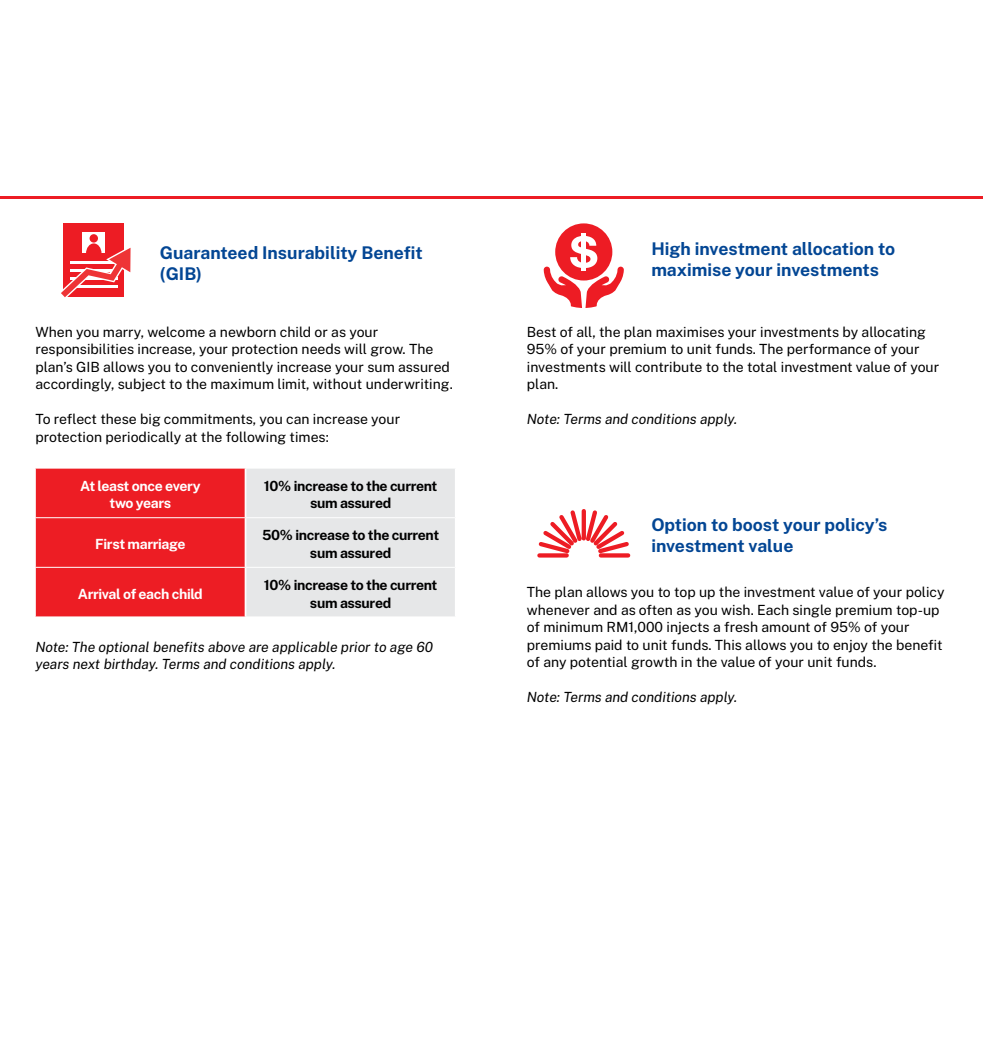
<style>
.page{position:relative;width:983px;height:1042px;background:#fff}
.page>*{position:absolute;margin:0;border:0;box-sizing:border-box;transform-origin:0 0}
.t1{font:700 17.5px/21px "Public Sans";color:#034694}
.t2{font:14px/17.5px "Public Sans";color:#000}
.t3{font:italic 14px/17.5px "Public Sans";color:#000}
.t4{font:700 14px/17.5px "Public Sans";letter-spacing:-.025em;color:#000;text-align:center}
.t5{font:700 14px/17.5px "Public Sans";letter-spacing:-.025em;color:#fff;text-align:center}
</style>
<div class="page">
<hr style="left:0;top:196px;width:491px;height:2px;background:#ed1d24">
<hr style="left:491px;top:196px;width:491px;height:2px;background:#ed1d24">
<div style="left:63px;top:223px;width:61px;height:74px;background:#ed1c24"></div>
<div style="left:83px;top:232px;width:22px;height:21px;background:#fff"></div>
<div style="left:89px;top:234px;width:9px;height:9px;background:#ed1c24;border-radius:50%"></div>
<svg style="left:61px;top:243px;width:70px;height:55px"></svg>
<svg style="left:36px;top:469px;width:419px;height:147px;background:#e98185"></svg>
<hr style="left:35px;top:517px;width:210px;height:1px;background:#fff">
<hr style="left:35px;top:567px;width:210px;height:1px;background:#fff">
<hr style="left:244px;top:468px;width:2px;height:49px;background:#fff">
<hr style="left:244px;top:518px;width:2px;height:49px;background:#fff">
<hr style="left:244px;top:568px;width:2px;height:48px;background:#fff">
<hr style="left:245px;top:517px;width:210px;height:1px;background:#fff">
<hr style="left:245px;top:567px;width:210px;height:1px;background:#fff">
<svg style="left:537px;top:509px;width:94px;height:49px"></svg>
<div style="left:555px;top:223px;width:57px;height:57px;background:#ed1c24;border-radius:50%"></div>
<svg style="left:543px;top:236px;width:80px;height:72px"></svg>
<hr style="left:581px;top:233px;width:4px;height:37px;background:#fff">
<p class="t1" style="left:160px;top:242px;width:264px">Guaranteed Insurability Benefit (GIB)</p>
<p class="t2" style="left:35px;top:322px;width:419px">When you marry, welcome a newborn child or as your responsibilities increase, your protection needs will grow. The plan’s GIB allows you to conveniently increase your sum assured accordingly, subject to the maximum limit, without underwriting.</p>
<p class="t2" style="left:35px;top:410px;width:366px">To reflect these big commitments, you can increase your protection periodically at the following times:</p>
<p class="t5" style="left:80px;top:476px;width:122px">At least once every two years</p>
<p class="t4" style="left:264px;top:476px;width:175px">10% increase to the current sum assured</p>
<p class="t5" style="left:95px;top:535px;width:92px">First marriage</p>
<p class="t4" style="left:262px;top:526px;width:178px">50% increase to the current sum assured</p>
<p class="t5" style="left:78px;top:584px;width:126px">Arrival of each child</p>
<p class="t4" style="left:264px;top:576px;width:175px">10% increase to the current sum assured</p>
<p class="t3" style="left:35px;top:637px;width:399px">Note: The optional benefits above are applicable prior to age 60 years next birthday. Terms and conditions apply.</p>
<p class="t1" style="left:651px;top:238px;width:245px">High investment allocation to maximise your investments</p>
<p class="t2" style="left:526px;top:322px;width:414px">Best of all, the plan maximises your investments by allocating 95% of your premium to unit funds. The performance of your investments will contribute to the total investment value of your plan.</p>
<p class="t3" style="left:526px;top:410px;width:212px">Note: Terms and conditions apply.</p>
<p class="t1" style="left:651px;top:514px;width:237px">Option to boost your policy’s investment value</p>
<p class="t2" style="left:526px;top:583px;width:419px">The plan allows you to top up the investment value of your policy whenever and as often as you wish. Each single premium top-up of minimum RM1,000 injects a fresh amount of 95% of your premiums paid to unit funds. This allows you to enjoy the benefit of any potential growth in the value of your unit funds.</p>
<p class="t3" style="left:526px;top:688px;width:212px">Note: Terms and conditions apply.</p>
</div>
